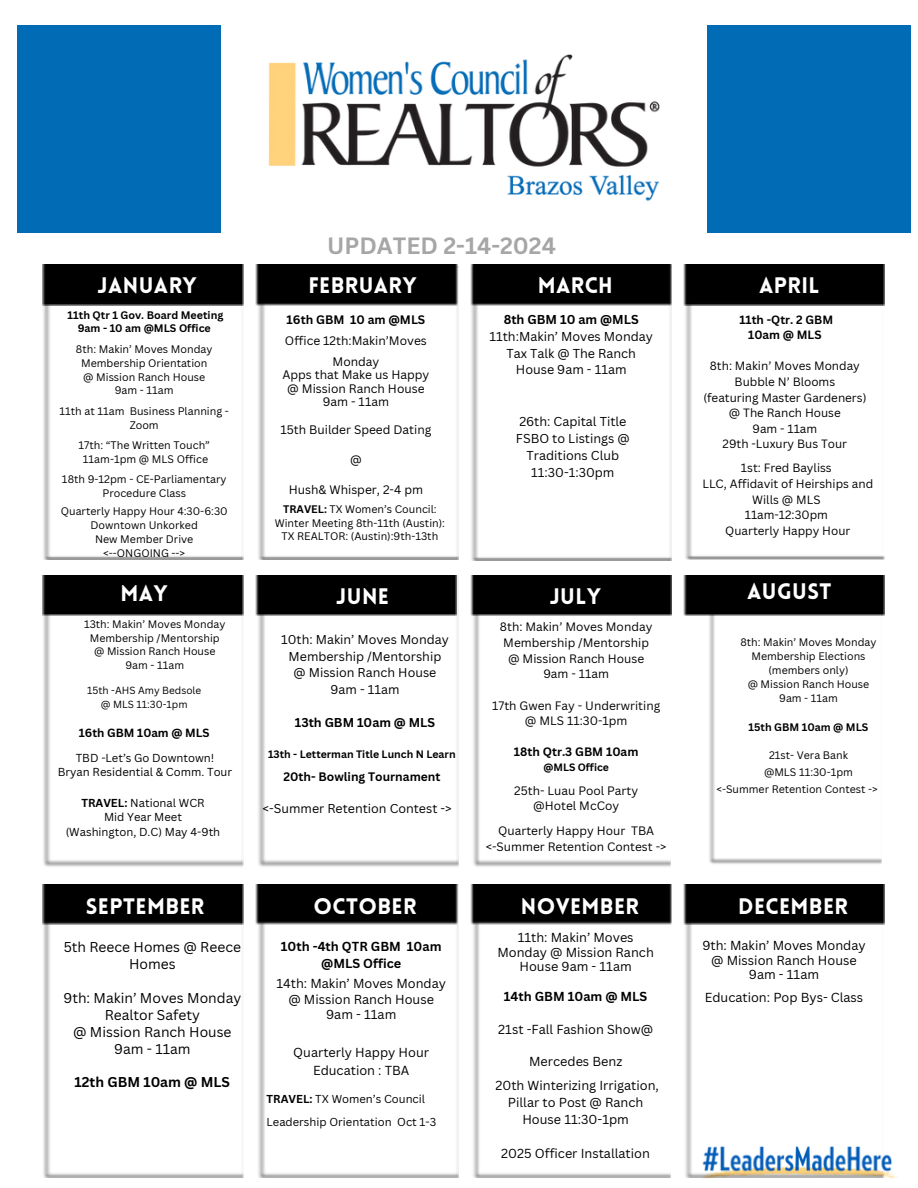
<style>
.page{position:relative;width:918px;height:1188px;background:#fff}
.page>*{position:absolute;margin:0;border:0;box-sizing:border-box;transform-origin:0 0}
.t1{font:700 22.95px "Canva Sans";color:#a6a6a6}
.t2{font:900 21.9px "Lovelo";letter-spacing:.02em;color:#fff}
.t3{font:13.8px/16.8px "Canva Sans";color:#000;text-align:center}
.t4{font:700 13.8px "Canva Sans";color:#000}
.t5{font:12.75px/15.5px "Canva Sans";color:#000;text-align:center}
.t6{font:700 12.75px/16.8px "Canva Sans";color:#000;text-align:center}
.t7{font:12.6px/16.8px "Canva Sans";color:#000;text-align:center}
.t8{font:12.45px/16.6px "Canva Sans";color:#000;text-align:center}
.t9{font:700 12.45px "Canva Sans";color:#000}
.t10{font:12px/21px "Canva Sans";color:#000;text-align:center}
.t11{font:700 12px "Canva Sans";color:#000}
.t12{font:11.85px/15.6px "Canva Sans";color:#000;text-align:center}
.t13{font:700 11.85px "Canva Sans";color:#000}
.t14{font:11.7px/15.6px "Canva Sans";color:#000;text-align:center}
.t15{font:700 11.7px/15.6px "Canva Sans";color:#000;text-align:center}
.t16{font:700 11.55px "Canva Sans";color:#000}
.t17{font:11.25px/14.7px "Canva Sans";color:#000;text-align:center}
.t18{font:10.65px/14px "Canva Sans";color:#000;text-align:center}
.t19{font:700 10.65px "Canva Sans";color:#000}
.t20{font:700 10.5px "Canva Sans";color:#000}
.t21{font:700 10.35px "Canva Sans";color:#000}
.t22{font:10.05px "Canva Sans";color:#000}
.s1{font-weight:700}
</style>
<div class="page">
<img style="left:702px;top:1154px;width:196px;height:25px">
<div style="left:18px;top:25px;width:203px;height:207px;background:#016bb6"></div>
<div style="left:707px;top:25px;width:203px;height:207px;background:#016bb6"></div>
<img style="left:268px;top:55px;width:392px;height:146px">
<img style="left:43px;top:305px;width:201px;height:255px">
<div style="left:43px;top:265px;width:201px;height:40px;background:#000"></div>
<img style="left:258px;top:306px;width:200px;height:254px">
<img style="left:685px;top:265px;width:200px;height:295px">
<img style="left:256px;top:265px;width:202px;height:41px">
<img style="left:470px;top:265px;width:202px;height:41px">
<div style="left:683px;top:265px;width:201px;height:40px;background:#000"></div>
<img style="left:43px;top:616px;width:201px;height:251px">
<img style="left:43px;top:925px;width:201px;height:253px">
<div style="left:43px;top:575px;width:201px;height:41px;background:#000"></div>
<img style="left:43px;top:884px;width:201px;height:41px">
<img style="left:258px;top:575px;width:200px;height:292px">
<img style="left:258px;top:926px;width:200px;height:252px">
<img style="left:473px;top:616px;width:198px;height:251px">
<img style="left:473px;top:926px;width:198px;height:252px">
<img style="left:709px;top:616px;width:172px;height:248px">
<img style="left:685px;top:925px;width:199px;height:253px">
<img style="left:256px;top:575px;width:201px;height:41px">
<img style="left:256px;top:884px;width:202px;height:42px">
<img style="left:470px;top:575px;width:201px;height:41px">
<img style="left:470px;top:884px;width:202px;height:42px">
<img style="left:683px;top:575px;width:201px;height:41px">
<img style="left:683px;top:884px;width:201px;height:41px">
<img style="left:470px;top:266px;width:201px;height:294px">
<h1 class="t1" style="left:327px;top:230px;width:230px">UPDATED 2-14-2024</h1>
<h6 class="t2" style="left:98px;top:277px;width:101px">JANUARY</h6>
<h4 class="t2" style="left:308px;top:277px;width:110px">FEBRUARY</h4>
<h2 class="t2" style="left:538px;top:277px;width:77px">MARCH</h2>
<p class="t19" style="left:68px;top:307px;width:157px">11th Qtr 1 Gov. Board Meeting</p>
<p class="t19" style="left:78px;top:321px;width:135px">9am - 10 am @MLS Office</p>
<h5 class="t18" style="left:76px;top:341px;width:138px">8th: Makin’ Moves Monday</h5>
<h6 class="t18" style="left:81px;top:355px;width:128px">Membership Orientation</h6>
<h6 class="t18" style="left:83px;top:369px;width:124px">@ Mission Ranch House</h6>
<p class="t18" style="left:115px;top:383px;width:60px">9am - 11am</p>
<h2 class="t18" style="left:60px;top:403px;width:171px">11th at 11am Business Planning -<br>Zoom</h2>
<p class="t18" style="left:78px;top:437px;width:133px">17th: “The Written Touch”</p>
<h6 class="t18" style="left:83px;top:451px;width:127px">11am-1pm @ MLS Office</h6>
<h6 class="t18" style="left:62px;top:472px;width:166px">18th 9-12pm - CE-Parliamentary<br>Procedure Class</h6>
<p class="t18" style="left:61px;top:503px;width:168px">Quarterly Happy Hour 4:30-6:30</p>
<p class="t18" style="left:91px;top:517px;width:109px">Downtown Unkorked</p>
<h2 class="t18" style="left:95px;top:531px;width:100px">New Member Drive</h2>
<p class="t18" style="left:103px;top:545px;width:84px">&lt;--ONGOING --&gt;</p>
<h6 class="t10" style="left:285px;top:309px;width:143px"><span class="s1">16th GBM 10 am @MLS<br></span>Office 12th:Makin’Moves<br>Monday</h6>
<h6 class="t10" style="left:283px;top:368px;width:148px;line-height:13.5px">Apps that Make us Happy @ Mission Ranch House<br>9am - 11am</h6>
<h5 class="t10" style="left:280px;top:419px;width:153px">15th Builder Speed Dating</h5>
<h5 class="t10" style="left:350px;top:449px;width:13px">@</h5>
<h5 class="t10" style="left:289px;top:479px;width:136px">Hush&amp; Whisper, 2-4 pm</h5>
<p class="t18" style="left:275px;top:502px;width:172px;line-height:13.5px"><span class="s1">TRAVEL:</span> TX Women’s Council:<br>Winter Meeting 8th-11th (Austin):<br>TX REALTOR: (Austin):9th-13th</p>
<p class="t7" style="left:489px;top:311px;width:165px"><span class="s1">8th GBM 10 am @MLS<br></span>11th:Makin’ Moves Monday<br>Tax Talk @ The Ranch<br>House 9am - 11am</p>
<h4 class="t7" style="left:516px;top:413px;width:115px">26th: Capital Title<br>FSBO to Listings @<br>Traditions Club<br>11:30-1:30pm</h4>
<h4 class="t2" style="left:121px;top:585px;width:49px">MAY</h4>
<h2 class="t2" style="left:336px;top:587px;width:54px">JUNE</h2>
<h3 class="t2" style="left:550px;top:587px;width:53px">JULY</h3>
<h2 class="t18" style="left:84px;top:617px;width:143px">13th: Makin’ Moves Monday<br>Membership /Mentorship</h2>
<h4 class="t18" style="left:94px;top:644px;width:123px">@ Mission Ranch House<br>9am - 11am</h4>
<p class="t22" style="left:87px;top:684px;width:116px">15th -AHS Amy Bedsole</p>
<p class="t22" style="left:101px;top:697px;width:88px">@ MLS 11:30-1pm</p>
<p class="t16" style="left:79px;top:725px;width:132px">16th GBM 10am @ MLS</p>
<h6 class="t8" style="left:281px;top:631px;width:169px">10th: Makin’ Moves Monday<br>Membership /Mentorship @ Mission Ranch House<br>9am - 11am</h6>
<p class="t9" style="left:295px;top:714px;width:142px">13th GBM 10am @ MLS</p>
<h2 class="t17" style="left:58px;top:750px;width:176px">TBD -Let’s Go Downtown!<br>Bryan Residential &amp; Comm. Tour</h2>
<p class="t20" style="left:268px;top:747px;width:189px">13th - Letterman Title Lunch N Learn</p>
<h6 class="t11" style="left:283px;top:768px;width:158px">20th- Bowling Tournament</h6>
<p class="t17" style="left:66px;top:795px;width:156px"><span class="s1">TRAVEL:</span> National WCR<br>Mid Year Meet<br>(Washington, D.C) May 4-9th</p>
<h2 class="t8" style="left:263px;top:800px;width:191px">&lt;-Summer Retention Contest -&gt;</h2>
<p class="t2" style="left:86px;top:898px;width:120px">SEPTEMBER</p>
<p class="t3" style="left:64px;top:939px;width:179px">5th Reece Homes @ Reece<br>Homes</p>
<p class="t3" style="left:63px;top:989px;width:179px">9th: Makin’ Moves Monday<br>Realtor Safety<br>@ Mission Ranch House<br>9am - 11am</p>
<p class="t4" style="left:75px;top:1073px;width:157px">12th GBM 10am @ MLS</p>
<p class="t2" style="left:313px;top:898px;width:105px">OCTOBER</p>
<p class="t6" style="left:281px;top:938px;width:162px">10th -4th QTR GBM 10am @MLS Office</p>
<p class="t5" style="left:276px;top:976px;width:171px">14th: Makin’ Moves Monday @ Mission Ranch House<br>9am - 11am</p>
<h2 class="t5" style="left:293px;top:1042px;width:137px;line-height:18.8px">Quarterly Happy Hour<br>Education : TBA</h2>
<h2 class="t17" style="left:267px;top:1086px;width:171px;line-height:23.4px;text-align:left"><span class="s1">TRAVEL:</span> TX Women’s Council<br>Leadership Orientation Oct 1-3</h2>
<p class="t12" style="left:500px;top:619px;width:154px">8th: Makin’ Moves Monday<br>Membership /Mentorship @ Mission Ranch House<br>9am - 11am</p>
<h5 class="t12" style="left:492px;top:697px;width:170px">17th Gwen Fay - Underwriting @ MLS 11:30-1pm</h5>
<h6 class="t13" style="left:514px;top:744px;width:126px">18th Qtr.3 GBM 10am</h6>
<h6 class="t21" style="left:543px;top:760px;width:67px">@MLS Office</h6>
<h6 class="t12" style="left:514px;top:782px;width:125px">25th- Luau Pool Party @Hotel McCoy</h6>
<h6 class="t12" style="left:498px;top:823px;width:158px">Quarterly Happy Hour TBA</h6>
<h2 class="t12" style="left:486px;top:838px;width:182px">&lt;-Summer Retention Contest -&gt;</h2>
<p class="t2" style="left:521px;top:898px;width:120px">NOVEMBER</p>
<h4 class="t5" style="left:497px;top:929px;width:158px;line-height:14.9px">11th: Makin’ Moves<br>Monday @ Mission Ranch<br>House 9am - 11am</h4>
<h4 class="t6" style="left:504px;top:988px;width:145px">14th GBM 10am @ MLS</h4>
<h3 class="t5" style="left:498px;top:1021px;width:156px">21st -Fall Fashion Show@</h3>
<h3 class="t5" style="left:495px;top:1049px;width:165px;line-height:24.5px">Mercedes Benz<br>20th Winterizing Irrigation,</h3>
<h3 class="t5" style="left:508px;top:1094px;width:137px;line-height:17px">Pillar to Post @ Ranch<br>House 11:30-1pm</h3>
<p class="t5" style="left:501px;top:1145px;width:150px">2025 Officer Installation</p>
<h4 class="t2" style="left:759px;top:277px;width:62px">APRIL</h4>
<h4 class="t15" style="left:739px;top:311px;width:95px">11th -Qtr. 2 GBM<br>10am @ MLS</h4>
<h3 class="t14" style="left:710px;top:358px;width:152px">8th: Makin’ Moves Monday<br>Bubble N’ Blooms</h3>
<h4 class="t14" style="left:703px;top:389px;width:165px">(featuring Master Gardeners) @ The Ranch House<br>9am - 11am<br>29th -Luxury Bus Tour</h4>
<p class="t14" style="left:702px;top:460px;width:172px">1st: Fred Bayliss<br>LLC, Affidavit of Heirships and<br>Wills @ MLS<br>11am-12:30pm<br>Quarterly Happy Hour</p>
<p class="t2" style="left:747px;top:583px;width:86px">AUGUST</p>
<p class="t18" style="left:740px;top:634px;width:138px">8th: Makin’ Moves Monday<br>Membership Elections</p>
<p class="t18" style="left:769px;top:663px;width:82px">(members only)</p>
<p class="t18" style="left:748px;top:677px;width:123px">@ Mission Ranch House</p>
<p class="t18" style="left:779px;top:691px;width:60px">9am - 11am</p>
<p class="t19" style="left:749px;top:719px;width:121px">15th GBM 10am @ MLS</p>
<p class="t18" style="left:769px;top:748px;width:81px">21st- Vera Bank</p>
<p class="t18" style="left:764px;top:765px;width:91px">@MLS 11:30-1pm</p>
<p class="t18" style="left:716px;top:781px;width:163px">&lt;-Summer Retention Contest -&gt;</p>
<h2 class="t2" style="left:738px;top:898px;width:111px">DECEMBER</h2>
<h2 class="t5" style="left:702px;top:938px;width:165px;line-height:14.7px">9th: Makin’ Moves Monday @ Mission Ranch House<br>9am - 11am</h2>
<h2 class="t5" style="left:705px;top:989px;width:160px">Education: Pop Bys- Class</h2>
</div>
